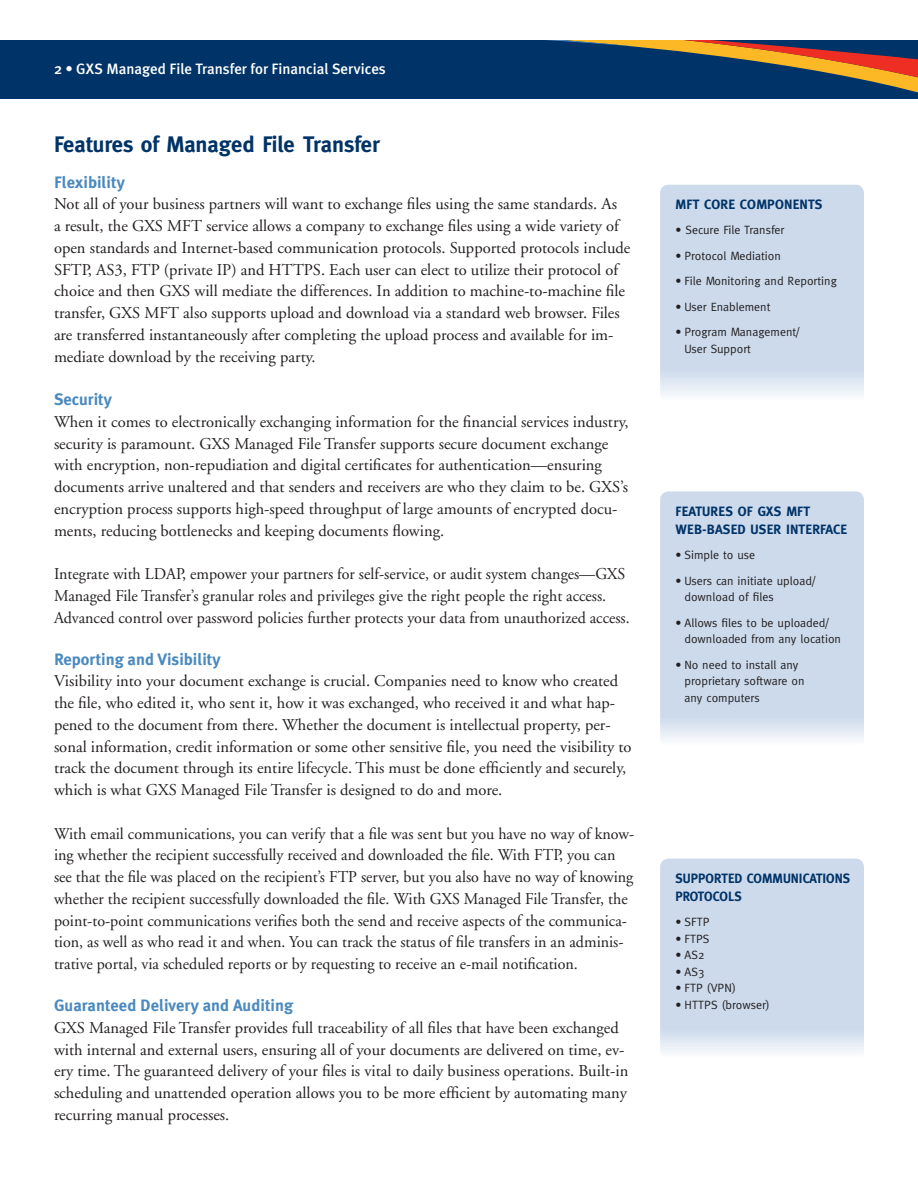
<style>
.page{position:relative;width:918px;height:1188px;background:#fff}
.page>*{position:absolute;margin:0;border:0;box-sizing:border-box;transform-origin:0 0}
.t1{font:700 22.5px "Meta";color:#003367}
.t2{font:16.5px/21.8px "Adobe Garamond";color:#231f20}
.t3{font:700 16.5px "Meta Plus";color:#4a89be}
.t4{font:500 15px "Meta Plus";color:#fff}
.t5{font:700 13.5px/18px "Meta";letter-spacing:.01em;color:#003367}
.t6{font:700 13.5px/18px "Meta";letter-spacing:.01em;color:#003367;scale:.96 1}
.t7{font:12px/16.5px "Meta";color:#231f20}
</style>
<div class="page">
<div style="left:0;top:40px;width:918px;height:59px;background:#003367"></div>
<svg style="left:865px;top:80px;width:53px;height:13px"></svg>
<svg style="left:547px;top:40px;width:371px;height:40px"></svg>
<svg style="left:660px;top:859px;width:204px;height:193px;background:#cedbec"></svg>
<svg style="left:660px;top:185px;width:204px;height:210px;background:#cedbec"></svg>
<svg style="left:660px;top:491px;width:204px;height:249px;background:#cedbec"></svg>
<p class="t4" style="left:54px;top:61px;width:333px">2 • GXS Managed File Transfer for Financial Services</p>
<h1 class="t1" style="left:54px;top:132px;width:327px">Features of Managed File Transfer</h1>
<p class="t3" style="left:54px;top:172px;width:72px">Flexibility</p>
<p class="t2" style="left:54px;top:194px;width:578px">Not all of your business partners will want to exchange files using the same standards. As<br>a result, the GXS MFT service allows a company to exchange files using a wide variety of open standards and Internet-based communication protocols. Supported protocols include SFTP, AS3, FTP (private IP) and HTTPS. Each user can elect to utilize their protocol of choice and then GXS will mediate the differences. In addition to machine-to-machine file transfer, GXS MFT also supports upload and download via a standard web browser. Files are transferred instantaneously after completing the upload process and available for im&shy;mediate download by the receiving party.</p>
<p class="t3" style="left:54px;top:390px;width:59px">Security</p>
<p class="t2" style="left:54px;top:411px;width:576px">When it comes to electronically exchanging information for the financial services industry, security is paramount. GXS Managed File Transfer supports secure document exchange with encryption, non-repudiation and digital certificates for authentication—ensuring documents arrive unaltered and that senders and receivers are who they claim to be. GXS’s encryption process supports high-speed throughput of large amounts of encrypted docu&shy;ments, reducing bottlenecks and keeping documents flowing.</p>
<p class="t2" style="left:54px;top:564px;width:577px">Integrate with LDAP, empower your partners for self-service, or audit system changes—GXS<br>Managed File Transfer’s granular roles and privileges give the right people the right access.<br>Advanced control over password policies further protects your data from unauthorized access.</p>
<p class="t3" style="left:54px;top:649px;width:168px">Reporting and Visibility</p>
<p class="t2" style="left:54px;top:671px;width:579px">Visibility into your document exchange is crucial. Companies need to know who created the file, who edited it, who sent it, how it was exchanged, who received it and what hap&shy;pened to the document from there. Whether the document is intellectual property, per&shy;sonal information, credit information or some other sensitive file, you need the visibility to track the document through its entire lifecycle. This must be done efficiently and securely, which is what GXS Managed File Transfer is designed to do and more.</p>
<p class="t2" style="left:54px;top:823px;width:582px">With email communications, you can verify that a file was sent but you have no way of know&shy;ing whether the recipient successfully received and downloaded the file. With FTP, you can see that the file was placed on the recipient’s FTP server, but you also have no way of knowing whether the recipient successfully downloaded the file. With GXS Managed File Transfer, the point-to-point communications verifies both the send and receive aspects of the communica&shy;tion, as well as who read it and when. You can track the status of file transfers in an adminis&shy;trative portal, via scheduled reports or by requesting to receive an e-mail notification.</p>
<p class="t3" style="left:54px;top:996px;width:241px">Guaranteed Delivery and Auditing</p>
<p class="t2" style="left:54px;top:1017px;width:576px">GXS Managed File Transfer provides full traceability of all files that have been exchanged with internal and external users, ensuring all of your documents are delivered on time, ev&shy;ery time. The guaranteed delivery of your files is vital to daily business operations. Built-in scheduling and unattended operation allows you to be more efficient by automating many recurring manual processes.</p>
<p class="t5" style="left:676px;top:195px;width:149px">MFT CORE COMPONENTS</p>
<p class="t7" style="left:676px;top:222px;width:110px">• Secure File Transfer</p>
<p class="t7" style="left:676px;top:247px;width:107px">• Protocol Mediation</p>
<p class="t7" style="left:676px;top:273px;width:163px">• File Monitoring and Reporting</p>
<p class="t7" style="left:676px;top:298px;width:97px">• User Enablement</p>
<p class="t7" style="left:685px;top:324px;width:116px;text-indent:-9px">• Program Management/<br>User Support</p>
<p class="t5" style="left:676px;top:502px;width:173px">FEATURES OF GXS MFT<br>WEB-BASED USER INTERFACE</p>
<p class="t7" style="left:676px;top:547px;width:81px">• Simple to use</p>
<p class="t7" style="left:685px;top:572px;width:132px;text-indent:-9px">• Users can initiate upload/ download of files</p>
<p class="t7" style="left:685px;top:614px;width:158px;text-indent:-9px">• Allows files to be uploaded/ downloaded from any location</p>
<p class="t7" style="left:685px;top:656px;width:122px;text-indent:-9px">• No need to install any proprietary software on any computers</p>
<p class="t6" style="left:676px;top:869px;width:183px">SUPPORTED COMMUNICATIONS<br>PROTOCOLS</p>
<p class="t7" style="left:676px;top:914px;width:36px">• SFTP</p>
<p class="t7" style="left:676px;top:930px;width:36px">• FTPS</p>
<p class="t7" style="left:676px;top:947px;width:30px">• AS2</p>
<p class="t7" style="left:676px;top:963px;width:30px">• AS3</p>
<p class="t7" style="left:676px;top:980px;width:62px">• FTP (VPN)</p>
<p class="t7" style="left:676px;top:996px;width:96px">• HTTPS (browser)</p>
</div>
